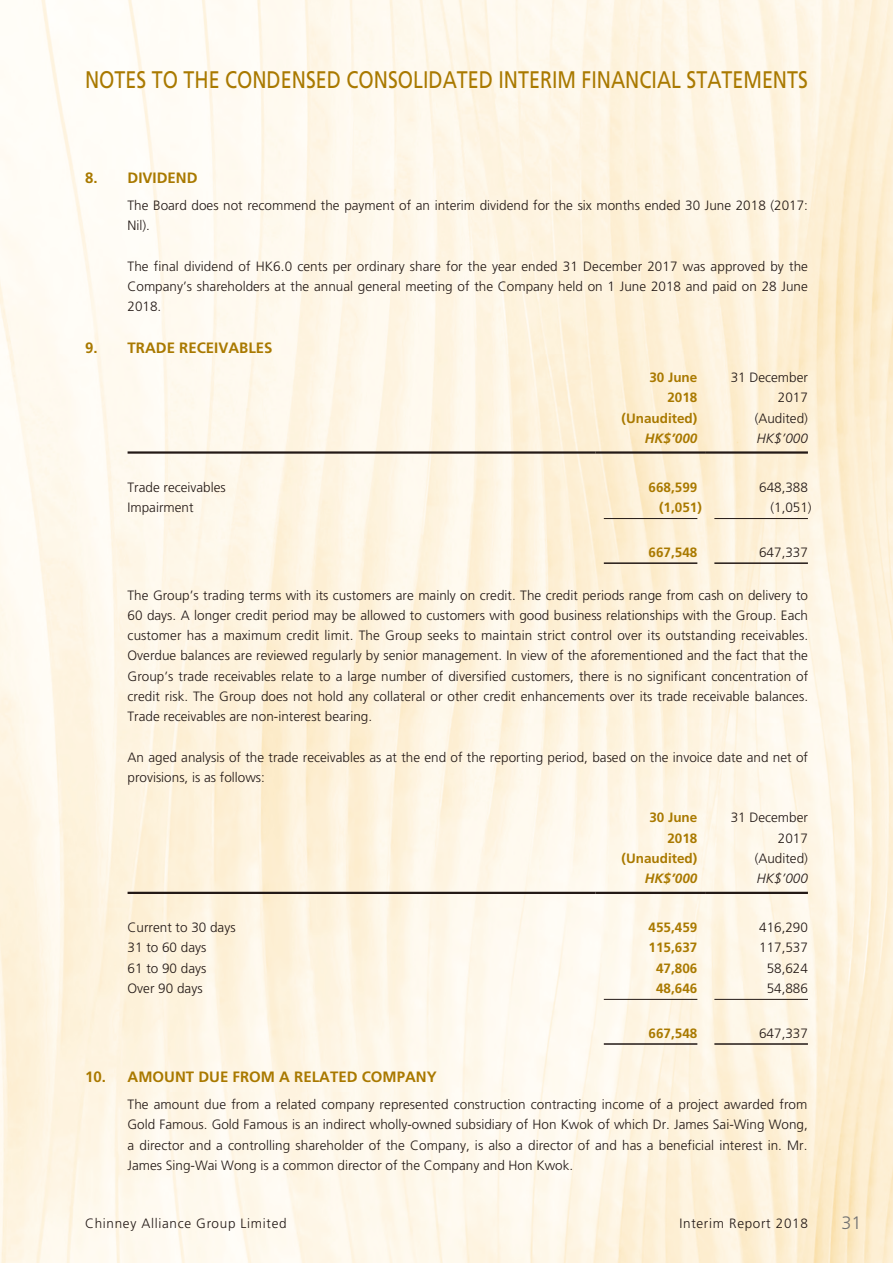
<style>
.page{position:relative;width:893px;height:1263px;background:#fff}
.page>*{position:absolute;margin:0;border:0;box-sizing:border-box;transform-origin:0 0}
.t1{font:24px "Frutiger LT Std";color:#a97900;scale:.82 1}
.t2{font:300 18px "Frutiger LT Std";color:#727272}
.t3{font:700 15px "Frutiger LT Std";color:#a97900}
.t4{font:300 13.5px/20.2px "Frutiger LT Std";color:#231916;text-align:justify}
.t5{font:700 13.5px "Frutiger LT Std";color:#a97900}
.t6{font:300 13.5px "Frutiger LT Std";letter-spacing:.05em;color:#231916}
.t7{font:italic 700 13.5px "Frutiger LT Std";color:#a97900}
.t8{font:italic 300 13.5px "Frutiger LT Std";color:#231916}
</style>
<div class="page">
<img style="left:0;top:0;width:893px;height:1263px">
<hr style="left:128px;top:451px;width:467px;height:3px;background:#231916">
<hr style="left:595px;top:451px;width:111px;height:3px;background:#231916">
<hr style="left:706px;top:451px;width:102px;height:3px;background:#231916">
<hr style="left:604px;top:518px;width:93px;height:1px;background:#231916">
<hr style="left:714px;top:518px;width:94px;height:1px;background:#231916">
<hr style="left:604px;top:562px;width:93px;height:2px;background:#231916">
<hr style="left:714px;top:562px;width:94px;height:2px;background:#231916">
<hr style="left:128px;top:892px;width:467px;height:2px;background:#231916">
<hr style="left:595px;top:892px;width:111px;height:2px;background:#231916">
<hr style="left:706px;top:892px;width:102px;height:2px;background:#231916">
<hr style="left:604px;top:999px;width:93px;height:1px;background:#231916">
<hr style="left:714px;top:999px;width:94px;height:1px;background:#231916">
<hr style="left:604px;top:1043px;width:93px;height:2px;background:#231916">
<hr style="left:714px;top:1043px;width:94px;height:2px;background:#231916">
<h1 class="t1" style="left:85px;top:66px;width:883px">NOTES TO THE CONDENSED CONSOLIDATED INTERIM FINANCIAL STATEMENTS</h1>
<p class="t3" style="left:85px;top:169px;width:114px">8. DIVIDEND</p>
<p class="t4" style="left:128px;top:195px;width:682px">The Board does not recommend the payment of an interim dividend for the six months ended 30 June 2018 (2017:<br>Nil).</p>
<p class="t4" style="left:128px;top:256px;width:682px">The final dividend of HK6.0 cents per ordinary share for the year ended 31 December 2017 was approved by the Company’s shareholders at the annual general meeting of the Company held on 1 June 2018 and paid on 28 June 2018.</p>
<p class="t3" style="left:85px;top:339px;width:189px">9. TRADE RECEIVABLES</p>
<p class="t5" style="left:649px;top:369px;width:50px">30 June</p>
<p class="t4" style="left:731px;top:367px;width:79px">31 December</p>
<p class="t5" style="left:667px;top:390px;width:32px">2018</p>
<p class="t4" style="left:778px;top:388px;width:32px">2017</p>
<p class="t5" style="left:622px;top:410px;width:77px">(Unaudited)</p>
<p class="t4" style="left:755px;top:408px;width:55px">(Audited)</p>
<p class="t7" style="left:645px;top:430px;width:54px">HK$’000</p>
<p class="t8" style="left:757px;top:430px;width:53px">HK$’000</p>
<p class="t4" style="left:128px;top:477px;width:100px">Trade receivables</p>
<p class="t5" style="left:649px;top:479px;width:50px">668,599</p>
<p class="t4" style="left:759px;top:477px;width:50px">648,388</p>
<p class="t4" style="left:128px;top:497px;width:67px">Impairment</p>
<p class="t5" style="left:659px;top:499px;width:44px">(1,051)</p>
<p class="t4" style="left:770px;top:497px;width:43px">(1,051)</p>
<p class="t5" style="left:649px;top:544px;width:50px">667,548</p>
<p class="t4" style="left:759px;top:542px;width:50px">647,337</p>
<p class="t4" style="left:128px;top:585px;width:682px">The Group’s trading terms with its customers are mainly on credit. The credit periods range from cash on delivery to 60 days. A longer credit period may be allowed to customers with good business relationships with the Group. Each customer has a maximum credit limit. The Group seeks to maintain strict control over its outstanding receivables.<br>Overdue balances are reviewed regularly by senior management. In view of the aforementioned and the fact that the Group’s trade receivables relate to a large number of diversified customers, there is no significant concentration of credit risk. The Group does not hold any collateral or other credit enhancements over its trade receivable balances.<br>Trade receivables are non-interest bearing.</p>
<p class="t4" style="left:128px;top:747px;width:682px">An aged analysis of the trade receivables as at the end of the reporting period, based on the invoice date and net of provisions, is as follows:</p>
<p class="t5" style="left:649px;top:810px;width:50px">30 June</p>
<p class="t4" style="left:731px;top:808px;width:79px">31 December</p>
<p class="t5" style="left:667px;top:830px;width:32px">2018</p>
<p class="t4" style="left:778px;top:828px;width:32px">2017</p>
<p class="t5" style="left:622px;top:850px;width:77px">(Unaudited)</p>
<p class="t4" style="left:755px;top:848px;width:55px">(Audited)</p>
<p class="t7" style="left:645px;top:870px;width:54px">HK$’000</p>
<p class="t8" style="left:757px;top:871px;width:53px">HK$’000</p>
<p class="t4" style="left:128px;top:917px;width:110px">Current to 30 days</p>
<p class="t5" style="left:649px;top:919px;width:50px">455,459</p>
<p class="t4" style="left:759px;top:917px;width:50px">416,290</p>
<p class="t4" style="left:128px;top:938px;width:80px">31 to 60 days</p>
<p class="t5" style="left:649px;top:940px;width:50px">115,637</p>
<p class="t4" style="left:759px;top:938px;width:50px">117,537</p>
<p class="t4" style="left:128px;top:958px;width:80px">61 to 90 days</p>
<p class="t5" style="left:656px;top:960px;width:43px">47,806</p>
<p class="t4" style="left:767px;top:958px;width:43px">58,624</p>
<p class="t4" style="left:128px;top:978px;width:77px">Over 90 days</p>
<p class="t5" style="left:656px;top:980px;width:43px">48,646</p>
<p class="t4" style="left:767px;top:978px;width:43px">54,886</p>
<p class="t5" style="left:649px;top:1025px;width:50px">667,548</p>
<p class="t4" style="left:759px;top:1023px;width:50px">647,337</p>
<p class="t3" style="left:85px;top:1068px;width:353px">10. AMOUNT DUE FROM A RELATED COMPANY</p>
<p class="t4" style="left:128px;top:1095px;width:682px">The amount due from a related company represented construction contracting income of a project awarded from Gold Famous. Gold Famous is an indirect wholly-owned subsidiary of Hon Kwok of which Dr. James Sai-Wing Wong, a director and a controlling shareholder of the Company, is also a director of and has a beneficial interest in. Mr.<br>James Sing-Wai Wong is a common director of the Company and Hon Kwok.</p>
<p class="t6" style="left:85px;top:1216px;width:203px">Chinney Alliance Group Limited</p>
<p class="t6" style="left:679px;top:1216px;width:130px">Interim Report 2018</p>
<h2 class="t2" style="left:841px;top:1212px;width:22px">31</h2>
</div>
